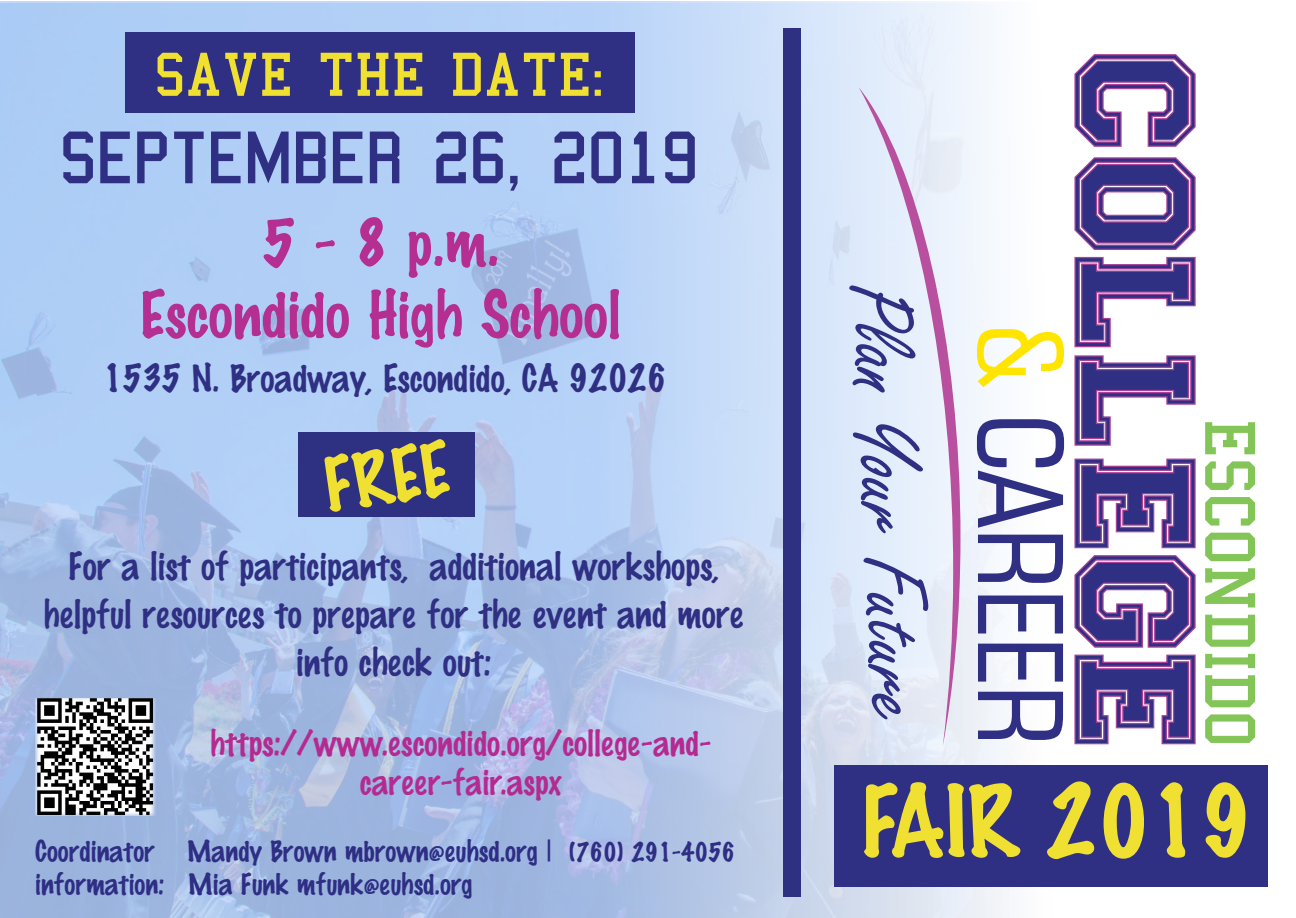
<style>
.page{position:relative;width:1296px;height:918px;background:#fff}
.page>*{position:absolute;margin:0;border:0;box-sizing:border-box;transform-origin:0 0}
.t1{font:169.5px "Varsity";color:#2f2f83}
.t2{font:condensed 117.3px "Square 721 BT";color:#2f2f83}
.t3{font:102.9px "Marking Pen";color:#f0e032}
.t4{font:95.1px "Freestyle Script";color:#2f2f83}
.t5{font:78px "Marking Pen";color:#f0e032}
.t6{font:75.6px "College";color:#2f2f83}
.t7{font:72.9px "College";color:#83c557}
.t8{font:67.2px/71.7px "Marking Pen";color:#b52e92;text-align:center}
.t9{font:63px "College";color:#f0e032}
.t10{font:39px/48px "Marking Pen";color:#2f2f83;text-align:center}
.t11{font:36px/39px "Marking Pen";color:#b52a91;text-align:center}
.t12{font:30px "Marking Pen";color:#2e2e84}
.s1{font-size:27px}
.s2{color:#ffe501}
</style>
<div class="page">
<img style="left:0;top:4px;width:1268px;height:914px">
<div style="left:298px;top:432px;width:177px;height:84px;background:#2e3082"></div>
<div style="left:125px;top:32px;width:510px;height:81px;background:#2f2f83"></div>
<img style="left:35px;top:699px;width:120px;height:116px">
<div style="left:783px;top:29px;width:18px;height:868px;background:#2e3082"></div>
<div style="left:834px;top:765px;width:433px;height:122px;background:#2f2f83"></div>
<svg style="left:1072px;top:53px;width:125px;height:95px"></svg>
<svg style="left:1072px;top:156px;width:125px;height:291px"></svg>
<svg style="left:1072px;top:457px;width:125px;height:289px"></svg>
<svg style="left:859px;top:87px;width:102px;height:660px;fill:#e4eefb"></svg>
<p class="t9" style="left:154px;top:44px;width:451px">SAVE THE DATE:</p>
<p class="t6" style="left:60px;top:121px;width:640px">SEPTEMBER 26, 2019</p>
<p class="t8" style="left:140px;top:208px;width:483px">5 - 8 p.m.<br>Escondido High School</p>
<p class="t10" style="left:103px;top:355px;width:565px">1535 N. Broadway, Escondido, CA 92026</p>
<p class="t5" style="left:319px;top:443px;width:127px;rotate:-8deg">FREE</p>
<p class="t10" style="left:44px;top:543px;width:702px">For a list of participants, additional workshops, helpful resources to prepare for the event and more info check out:</p>
<p class="t11" style="left:210px;top:724px;width:503px">https://www.escondido.org/college-and&shy;career-fair.aspx</p>
<p class="t12" style="left:35px;top:835px;width:701px">Coordinator Mandy Brown mbrown@euhsd.org | <span class="s1">(760) 291-4056</span></p>
<p class="t12" style="left:35px;top:868px;width:439px">information: Mia Funk mfunk@euhsd.org</p>
<p class="t1" style="left:1240px;top:49px;width:699px;rotate:90deg">COLLEGE</p>
<p class="t4" style="left:933px;top:282px;width:441px;rotate:88deg">Plan Your Future</p>
<p class="t2" style="left:1091px;top:323px;width:424px;rotate:90deg"><span class="s2">&amp;</span> CAREER</p>
<p class="t7" style="left:1266px;top:419px;width:329px;rotate:90deg">ESCONDIDO</p>
<p class="t3" style="left:862px;top:765px;width:392px">FAIR 2019</p>
</div>
